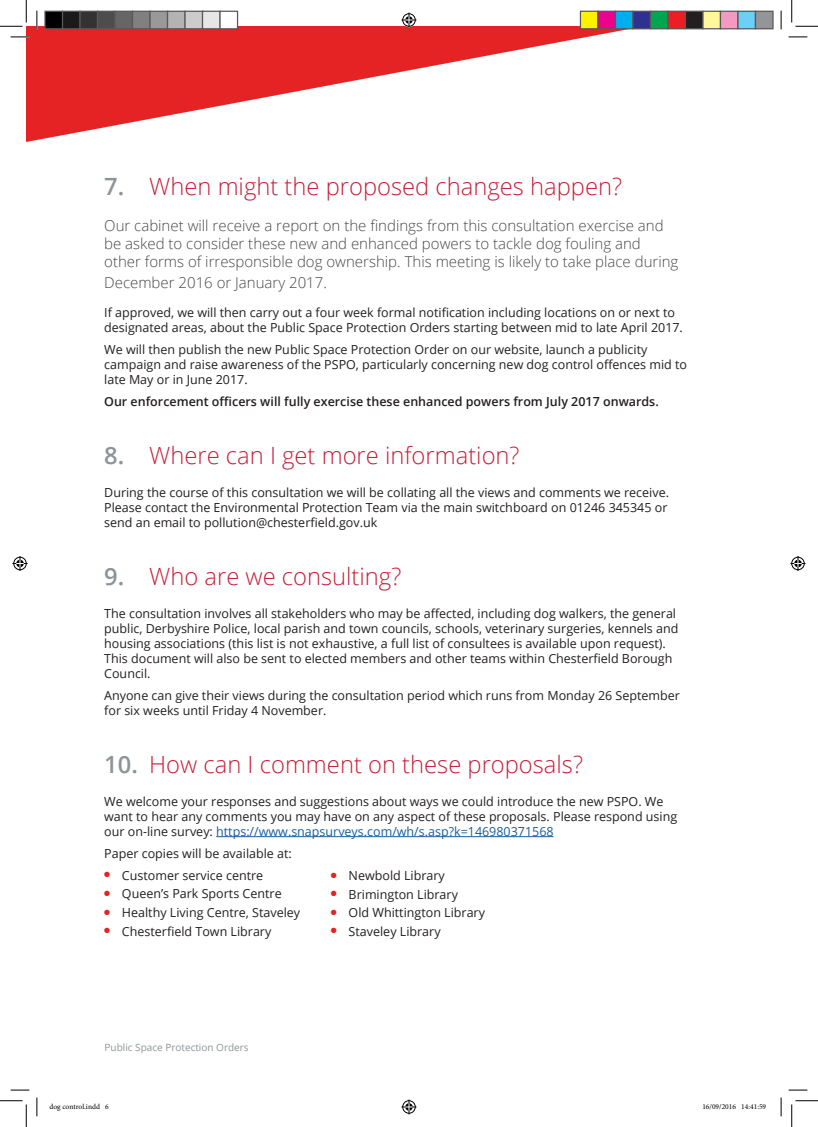
<style>
.page{position:relative;width:818px;height:1127px;background:#fff}
.page>*{position:absolute;margin:0;border:0;box-sizing:border-box;transform-origin:0 0}
.t1{font:300 23.75px "Open Sans";color:#c61f39}
.t2{font:300 15px/18px "Open Sans";color:#494847}
.t3{font:12.5px/15px "Open Sans";color:#231f20}
.t4{font:600 12.5px "Open Sans";color:#231f20}
.t5{font:10px "Open Sans";color:#8d9498}
.t6{font:7.5px "Minion Pro";color:#000}
.s1{font-weight:600;color:#8d9498}
.s2{color:#175d9e}
</style>
<div class="page">
<svg style="left:26px;top:26px;width:671px;height:116px"></svg>
<hr style="left:216px;top:836px;width:338px;height:1px;background:#175d9e">
<svg style="left:11px;top:36px;width:18px;height:2px"></svg>
<svg style="left:788px;top:36px;width:19px;height:2px"></svg>
<svg style="left:11px;top:1089px;width:18px;height:1px"></svg>
<svg style="left:788px;top:1089px;width:19px;height:1px"></svg>
<svg style="left:36px;top:11px;width:2px;height:18px"></svg>
<svg style="left:36px;top:1097px;width:2px;height:18px"></svg>
<svg style="left:780px;top:11px;width:2px;height:18px"></svg>
<svg style="left:780px;top:1097px;width:2px;height:18px"></svg>
<svg style="left:0;top:0;width:27px;height:27px"></svg>
<svg style="left:0;top:1100px;width:27px;height:26px"></svg>
<svg style="left:791px;top:0;width:27px;height:27px"></svg>
<svg style="left:791px;top:1100px;width:27px;height:26px"></svg>
<svg style="left:401px;top:13px;width:15px;height:15px"></svg>
<svg style="left:401px;top:1099px;width:15px;height:15px"></svg>
<svg style="left:13px;top:556px;width:15px;height:15px"></svg>
<svg style="left:790px;top:556px;width:15px;height:15px"></svg>
<div style="left:45px;top:11px;width:18px;height:18px;background:#000"></div>
<div style="left:44px;top:11px;width:19px;height:18px;border:1px solid #595959"></div>
<div style="left:63px;top:11px;width:17px;height:18px;background:#1a1a1a"></div>
<div style="left:62px;top:11px;width:19px;height:18px;border:1px solid #595959"></div>
<div style="left:80px;top:11px;width:18px;height:18px;background:#333"></div>
<div style="left:79px;top:11px;width:19px;height:18px;border:1px solid #595959"></div>
<div style="left:98px;top:11px;width:17px;height:18px;background:#4d4d4d"></div>
<div style="left:97px;top:11px;width:19px;height:18px;border:1px solid #595959"></div>
<div style="left:115px;top:11px;width:18px;height:18px;background:#666"></div>
<div style="left:114px;top:11px;width:19px;height:18px;border:1px solid #595959"></div>
<div style="left:133px;top:11px;width:17px;height:18px;background:#808080"></div>
<div style="left:132px;top:11px;width:19px;height:18px;border:1px solid #595959"></div>
<div style="left:150px;top:11px;width:18px;height:18px;background:#999"></div>
<div style="left:149px;top:11px;width:19px;height:18px;border:1px solid #595959"></div>
<div style="left:168px;top:11px;width:17px;height:18px;background:#b3b3b3"></div>
<div style="left:167px;top:11px;width:19px;height:18px;border:1px solid #595959"></div>
<div style="left:185px;top:11px;width:18px;height:18px;background:#ccc"></div>
<div style="left:184px;top:11px;width:19px;height:18px;border:1px solid #595959"></div>
<div style="left:203px;top:11px;width:17px;height:18px;background:#e6e6e6"></div>
<div style="left:202px;top:11px;width:19px;height:18px;border:1px solid #595959"></div>
<div style="left:220px;top:11px;width:18px;height:18px;background:#fff"></div>
<div style="left:219px;top:11px;width:19px;height:18px;border:1px solid #595959"></div>
<div style="left:580px;top:11px;width:18px;height:18px;background:#fff101"></div>
<div style="left:580px;top:11px;width:18px;height:18px;border:1px solid #595959"></div>
<div style="left:598px;top:11px;width:17px;height:18px;background:#ed028c"></div>
<div style="left:597px;top:11px;width:19px;height:18px;border:1px solid #595959"></div>
<div style="left:615px;top:11px;width:18px;height:18px;background:#00aeef"></div>
<div style="left:615px;top:11px;width:18px;height:18px;border:1px solid #595959"></div>
<div style="left:633px;top:11px;width:17px;height:18px;background:#2e3092"></div>
<div style="left:632px;top:11px;width:19px;height:18px;border:1px solid #595959"></div>
<div style="left:650px;top:11px;width:18px;height:18px;background:#00a54f"></div>
<div style="left:650px;top:11px;width:18px;height:18px;border:1px solid #595959"></div>
<div style="left:668px;top:11px;width:17px;height:18px;background:#ee1d23"></div>
<div style="left:667px;top:11px;width:19px;height:18px;border:1px solid #595959"></div>
<div style="left:685px;top:11px;width:18px;height:18px;background:#231f20"></div>
<div style="left:685px;top:11px;width:18px;height:18px;border:1px solid #595959"></div>
<div style="left:703px;top:11px;width:17px;height:18px;background:#fff79a"></div>
<div style="left:702px;top:11px;width:19px;height:18px;border:1px solid #595959"></div>
<div style="left:720px;top:11px;width:18px;height:18px;background:#f499c2"></div>
<div style="left:720px;top:11px;width:18px;height:18px;border:1px solid #595959"></div>
<div style="left:738px;top:11px;width:17px;height:18px;background:#6bcff6"></div>
<div style="left:737px;top:11px;width:19px;height:18px;border:1px solid #595959"></div>
<div style="left:755px;top:11px;width:18px;height:18px;background:#939598"></div>
<div style="left:755px;top:11px;width:18px;height:18px;border:1px solid #595959"></div>
<h1 class="t1" style="left:104px;top:170px;width:519px"><span class="s1">7.</span> When might the proposed changes happen?</h1>
<p class="t2" style="left:104px;top:216px;width:576px">Our cabinet will receive a report on the findings from this consultation exercise and be asked to consider these new and enhanced powers to tackle dog fouling and other forms of irresponsible dog ownership. This meeting is likely to take place during</p>
<p class="t2" style="left:104px;top:273px;width:224px">December 2016 or January 2017.</p>
<p class="t3" style="left:104px;top:305px;width:580px">If approved, we will then carry out a four week formal notification including locations on or next to designated areas, about the Public Space Protection Orders starting between mid to late April 2017.</p>
<p class="t3" style="left:104px;top:342px;width:584px">We will then publish the new Public Space Protection Order on our website, launch a publicity campaign and raise awareness of the PSPO, particularly concerning new dog control offences mid to late May or in June 2017.</p>
<p class="t4" style="left:104px;top:393px;width:556px">Our enforcement officers will fully exercise these enhanced powers from July 2017 onwards.</p>
<h1 class="t1" style="left:104px;top:439px;width:417px"><span class="s1">8.</span> Where can I get more information?</h1>
<p class="t3" style="left:104px;top:484px;width:566px">During the course of this consultation we will be collating all the views and comments we receive.<br>Please contact the Environmental Protection Team via the main switchboard on 01246 345345 or send an email to pollution@chesterfield.gov.uk</p>
<h1 class="t1" style="left:104px;top:560px;width:299px"><span class="s1">9.</span> Who are we consulting?</h1>
<p class="t3" style="left:104px;top:605px;width:576px">The consultation involves all stakeholders who may be affected, including dog walkers, the general public, Derbyshire Police, local parish and town councils, schools, veterinary surgeries, kennels and housing associations (this list is not exhaustive, a full list of consultees is available upon request).<br>This document will also be sent to elected members and other teams within Chesterfield Borough Council.</p>
<p class="t3" style="left:104px;top:687px;width:577px">Anyone can give their views during the consultation period which runs from Monday 26 September for six weeks until Friday 4 November.</p>
<h1 class="t1" style="left:104px;top:747px;width:480px"><span class="s1">10.</span> How can I comment on these proposals?</h1>
<p class="t3" style="left:104px;top:793px;width:574px">We welcome your responses and suggestions about ways we could introduce the new PSPO. We want to hear any comments you may have on any aspect of these proposals. Please respond using our on-line survey: <span class="s2">https://www.snapsurveys.com/wh/s.asp?k=146980371568</span></p>
<p class="t3" style="left:104px;top:845px;width:189px">Paper copies will be available at:</p>
<p class="t3" style="left:104px;top:867px;width:161px"><sup>●</sup> Customer service centre</p>
<p class="t3" style="left:104px;top:885px;width:179px"><sup>●</sup> Queen’s Park Sports Centre</p>
<p class="t3" style="left:104px;top:904px;width:197px"><sup>●</sup> Healthy Living Centre, Staveley</p>
<p class="t3" style="left:104px;top:923px;width:169px"><sup>●</sup> Chesterfield Town Library</p>
<p class="t3" style="left:331px;top:867px;width:115px"><sup>●</sup> Newbold Library</p>
<p class="t3" style="left:331px;top:886px;width:129px"><sup>●</sup> Brimington Library</p>
<p class="t3" style="left:331px;top:904px;width:156px"><sup>●</sup> Old Whittington Library</p>
<p class="t3" style="left:331px;top:923px;width:111px"><sup>●</sup> Staveley Library</p>
<p class="t5" style="left:105px;top:1040px;width:146px">Public Space Protection Orders</p>
<p class="t6" style="left:49px;top:1101px;width:61px">dog control.indd 6</p>
<p class="t6" style="left:702px;top:1101px;width:65px">16/09/2016 14:41:59</p>
</div>
